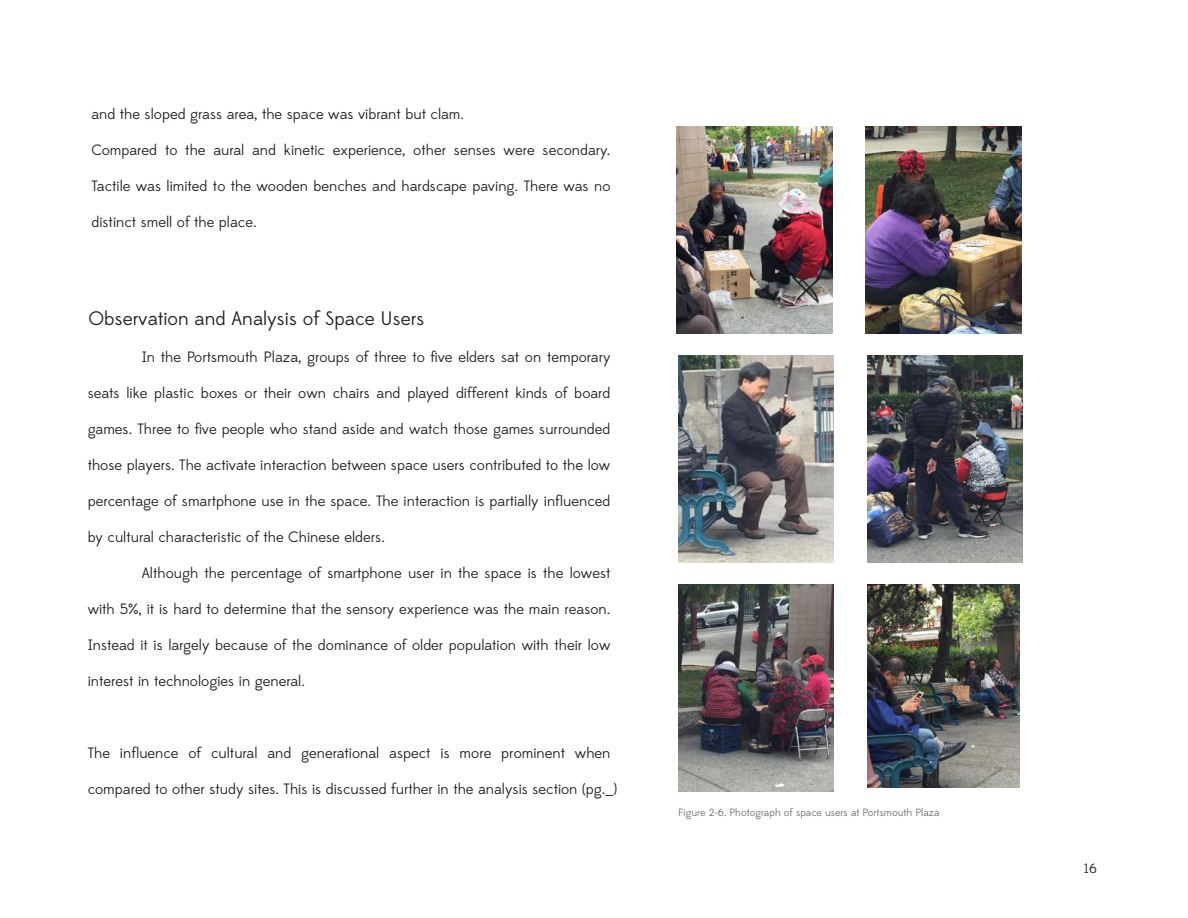
<style>
.page{position:relative;width:1188px;height:918px;background:#fff}
.page>*{position:absolute;margin:0;border:0;box-sizing:border-box;transform-origin:0 0}
.t1{font:19.5px "Edmondsans";color:#231f20}
.t2{font:15px "Edmondsans";color:#231f20}
.t3{font:13.5px "Edmondsans";color:#231f20}
.t4{font:10.5px "Edmondsans";color:#6c6d70}
</style>
<div class="page">
<img style="left:867px;top:584px;width:153px;height:204px">
<img style="left:867px;top:356px;width:156px;height:206px">
<img style="left:678px;top:356px;width:156px;height:207px">
<img style="left:678px;top:584px;width:156px;height:207px">
<img style="left:866px;top:127px;width:155px;height:206px">
<img style="left:677px;top:127px;width:155px;height:207px">
<p class="t2" style="left:91px;top:106px;width:374px">and the sloped grass area, the space was vibrant but clam.</p>
<p class="t2" style="left:91px;top:142px;width:521px">Compared to the aural and kinetic experience, other senses were secondary.</p>
<p class="t2" style="left:91px;top:178px;width:521px">Tactile was limited to the wooden benches and hardscape paving. There was no</p>
<p class="t2" style="left:91px;top:214px;width:167px">distinct smell of the place.</p>
<h1 class="t1" style="left:88px;top:307px;width:337px">Observation and Analysis of Space Users</h1>
<p class="t2" style="left:142px;top:348px;width:470px">In the Portsmouth Plaza, groups of three to five elders sat on temporary</p>
<p class="t2" style="left:88px;top:384px;width:524px">seats like plastic boxes or their own chairs and played different kinds of board</p>
<p class="t2" style="left:88px;top:420px;width:524px">games. Three to five people who stand aside and watch those games surrounded</p>
<p class="t2" style="left:88px;top:456px;width:524px">those players. The activate interaction between space users contributed to the low</p>
<p class="t2" style="left:88px;top:492px;width:524px">percentage of smartphone use in the space. The interaction is partially influenced</p>
<p class="t2" style="left:88px;top:528px;width:299px">by cultural characteristic of the Chinese elders.</p>
<p class="t2" style="left:142px;top:564px;width:470px">Although the percentage of smartphone user in the space is the lowest</p>
<p class="t2" style="left:88px;top:600px;width:524px">with 5%, it is hard to determine that the sensory experience was the main reason.</p>
<p class="t2" style="left:88px;top:636px;width:524px">Instead it is largely because of the dominance of older population with their low</p>
<p class="t2" style="left:88px;top:672px;width:219px">interest in technologies in general.</p>
<p class="t2" style="left:88px;top:744px;width:524px">The influence of cultural and generational aspect is more prominent when</p>
<p class="t2" style="left:88px;top:780px;width:531px">compared to other study sites. This is discussed further in the analysis section (pg._)</p>
<p class="t4" style="left:678px;top:806px;width:263px">Figure 2-6. Photograph of space users at Portsmouth Plaza</p>
<p class="t3" style="left:1084px;top:860px;width:14px">16</p>
</div>
